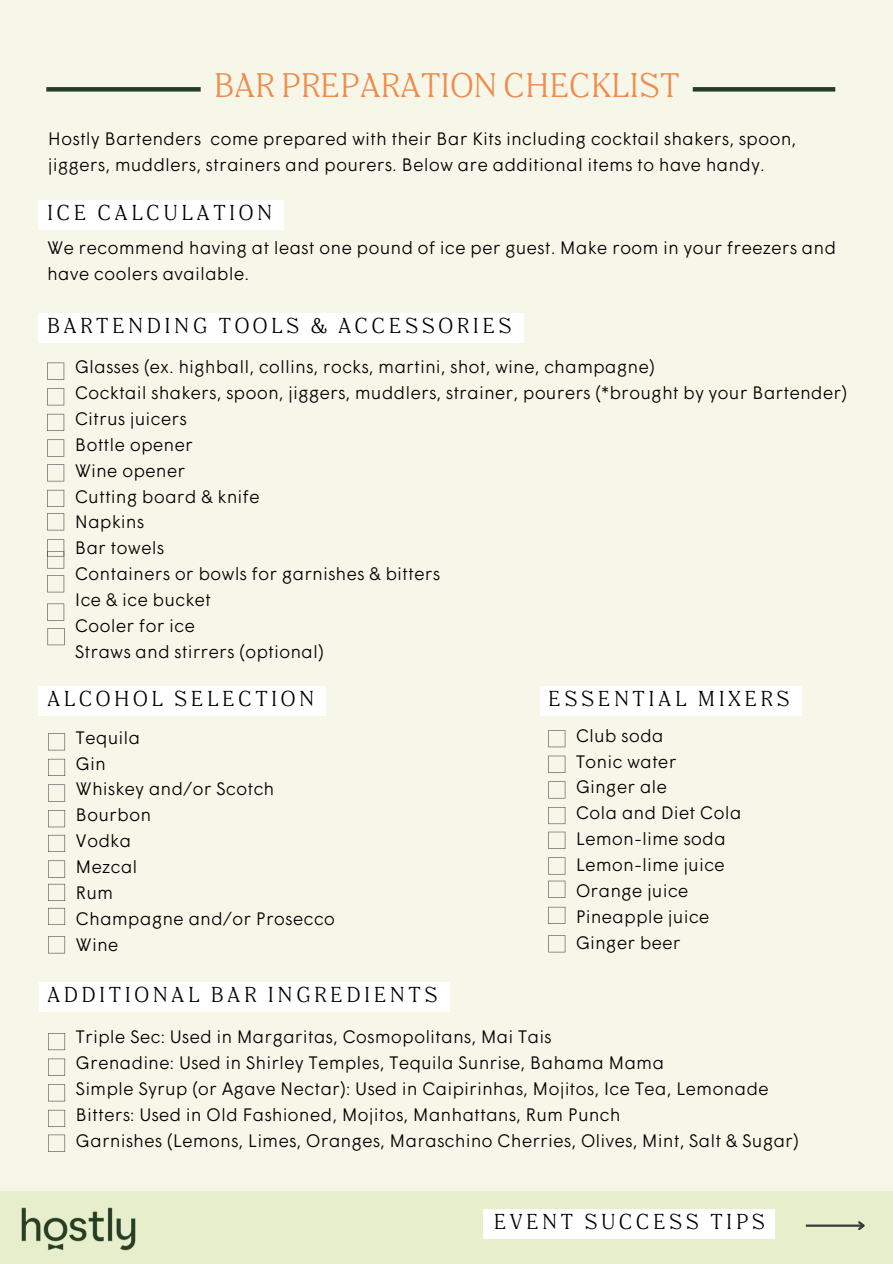
<style>
.page{position:relative;width:893px;height:1264px;background:#fff}
.page>*{position:absolute;margin:0;border:0;box-sizing:border-box;transform-origin:0 0}
.t1{font:33.15px "Nib Pro";color:#f18b49}
.t2{font:21px "Nib Pro";letter-spacing:.17em;color:#000}
.t3{font:300 18px/25.8px "Wigrum";color:#000}
</style>
<div class="page">
<div style="left:0;top:0;width:892px;height:1263px;background:#f6f6e9"></div>
<div style="left:39px;top:313px;width:484px;height:30px;background:#fff"></div>
<svg style="left:47px;top:362px;width:17px;height:18px"></svg>
<svg style="left:47px;top:388px;width:17px;height:17px"></svg>
<svg style="left:47px;top:414px;width:17px;height:17px"></svg>
<svg style="left:47px;top:439px;width:17px;height:17px"></svg>
<svg style="left:47px;top:464px;width:17px;height:17px"></svg>
<svg style="left:47px;top:490px;width:17px;height:17px"></svg>
<svg style="left:47px;top:513px;width:17px;height:17px"></svg>
<svg style="left:47px;top:539px;width:17px;height:29px"></svg>
<svg style="left:47px;top:575px;width:17px;height:17px"></svg>
<svg style="left:47px;top:603px;width:17px;height:17px"></svg>
<svg style="left:48px;top:628px;width:17px;height:17px"></svg>
<div style="left:39px;top:686px;width:287px;height:30px;background:#fff"></div>
<svg style="left:48px;top:733px;width:17px;height:17px"></svg>
<svg style="left:48px;top:759px;width:17px;height:17px"></svg>
<svg style="left:48px;top:784px;width:17px;height:17px"></svg>
<svg style="left:48px;top:810px;width:17px;height:17px"></svg>
<svg style="left:48px;top:834px;width:17px;height:18px"></svg>
<svg style="left:48px;top:860px;width:17px;height:17px"></svg>
<svg style="left:48px;top:883px;width:17px;height:18px"></svg>
<svg style="left:48px;top:907px;width:17px;height:18px"></svg>
<svg style="left:48px;top:936px;width:17px;height:17px"></svg>
<div style="left:539px;top:686px;width:262px;height:30px;background:#fff"></div>
<svg style="left:548px;top:730px;width:17px;height:17px"></svg>
<svg style="left:548px;top:755px;width:17px;height:17px"></svg>
<svg style="left:548px;top:781px;width:17px;height:17px"></svg>
<svg style="left:548px;top:807px;width:17px;height:17px"></svg>
<svg style="left:548px;top:831px;width:17px;height:17px"></svg>
<svg style="left:548px;top:857px;width:17px;height:17px"></svg>
<svg style="left:548px;top:880px;width:17px;height:17px"></svg>
<svg style="left:548px;top:906px;width:17px;height:18px"></svg>
<svg style="left:548px;top:935px;width:17px;height:17px"></svg>
<div style="left:39px;top:982px;width:410px;height:30px;background:#fff"></div>
<svg style="left:48px;top:1033px;width:17px;height:17px"></svg>
<svg style="left:48px;top:1058px;width:17px;height:17px"></svg>
<svg style="left:48px;top:1084px;width:17px;height:17px"></svg>
<svg style="left:48px;top:1109px;width:17px;height:17px"></svg>
<svg style="left:48px;top:1134px;width:17px;height:17px"></svg>
<div style="left:0;top:1190px;width:892px;height:73px;background:#e7eecb"></div>
<hr style="left:805px;top:1224px;width:58px;height:2px;background:#393939">
<svg style="left:855px;top:1221px;width:10px;height:9px"></svg>
<div style="left:483px;top:1208px;width:292px;height:30px;background:#fff"></div>
<img style="left:21px;top:1207px;width:115px;height:44px">
<div style="left:46px;top:87px;width:789px;height:5px;background:#273e24"></div>
<div style="left:201px;top:66px;width:491px;height:46px;background:#f6f6e9;border-radius:11px"></div>
<div style="left:39px;top:200px;width:245px;height:29px;background:#fff"></div>
<p class="t1" style="left:214px;top:71px;width:467px">BAR PREPARATION CHECKLIST</p>
<h2 class="t3" style="left:48px;top:128px;width:749px">Hostly Bartenders come prepared with their Bar Kits including cocktail shakers, spoon, jiggers, muddlers, strainers and pourers. Below are additional items to have handy.</h2>
<p class="t2" style="left:47px;top:203px;width:227px">ICE CALCULATION</p>
<h1 class="t3" style="left:47px;top:236px;width:790px">We recommend having at least one pound of ice per guest. Make room in your freezers and have coolers available.</h1>
<p class="t2" style="left:47px;top:317px;width:466px">BARTENDING TOOLS &amp; ACCESSORIES</p>
<h2 class="t3" style="left:75px;top:356px;width:581px">Glasses (ex. highball, collins, rocks, martini, shot, wine, champagne)</h2>
<p class="t3" style="left:75px;top:381px;width:774px">Cocktail shakers, spoon, jiggers, muddlers, strainer, pourers (*brought by your Bartender)</p>
<h2 class="t3" style="left:75px;top:407px;width:114px">Citrus juicers</h2>
<p class="t3" style="left:75px;top:433px;width:120px">Bottle opener</p>
<p class="t3" style="left:75px;top:459px;width:112px">Wine opener</p>
<p class="t3" style="left:75px;top:485px;width:186px">Cutting board &amp; knife</p>
<p class="t3" style="left:75px;top:511px;width:71px">Napkins</p>
<p class="t3" style="left:75px;top:537px;width:91px">Bar towels</p>
<p class="t3" style="left:75px;top:563px;width:367px">Containers or bowls for garnishes &amp; bitters</p>
<p class="t3" style="left:75px;top:588px;width:138px">Ice &amp; ice bucket</p>
<p class="t3" style="left:75px;top:614px;width:122px">Cooler for ice</p>
<p class="t3" style="left:75px;top:640px;width:251px">Straws and stirrers (optional)</p>
<p class="t2" style="left:47px;top:690px;width:269px">ALCOHOL SELECTION</p>
<p class="t3" style="left:76px;top:726px;width:66px">Tequila</p>
<p class="t3" style="left:76px;top:752px;width:32px">Gin</p>
<h2 class="t3" style="left:76px;top:778px;width:200px">Whiskey and/or Scotch</h2>
<h2 class="t3" style="left:76px;top:804px;width:77px">Bourbon</h2>
<p class="t3" style="left:76px;top:829px;width:57px">Vodka</p>
<p class="t3" style="left:76px;top:855px;width:63px">Mezcal</p>
<p class="t3" style="left:76px;top:881px;width:39px">Rum</p>
<p class="t3" style="left:76px;top:907px;width:261px">Champagne and/or Prosecco</p>
<p class="t3" style="left:76px;top:933px;width:44px">Wine</p>
<p class="t2" style="left:548px;top:690px;width:243px">ESSENTIAL MIXERS</p>
<p class="t3" style="left:575px;top:724px;width:90px">Club soda</p>
<p class="t3" style="left:575px;top:750px;width:102px">Tonic water</p>
<p class="t3" style="left:575px;top:776px;width:93px">Ginger ale</p>
<p class="t3" style="left:575px;top:801px;width:167px">Cola and Diet Cola</p>
<p class="t3" style="left:575px;top:827px;width:152px">Lemon-lime soda</p>
<p class="t3" style="left:575px;top:853px;width:151px">Lemon-lime juice</p>
<p class="t3" style="left:575px;top:879px;width:114px">Orange juice</p>
<p class="t3" style="left:575px;top:905px;width:135px">Pineapple juice</p>
<p class="t3" style="left:575px;top:931px;width:107px">Ginger beer</p>
<p class="t2" style="left:47px;top:986px;width:392px">ADDITIONAL BAR INGREDIENTS</p>
<p class="t3" style="left:76px;top:1026px;width:477px">Triple Sec: Used in Margaritas, Cosmopolitans, Mai Tais</p>
<p class="t3" style="left:76px;top:1051px;width:590px">Grenadine: Used in Shirley Temples, Tequila Sunrise, Bahama Mama</p>
<h2 class="t3" style="left:76px;top:1077px;width:694px">Simple Syrup (or Agave Nectar): Used in Caipirinhas, Mojitos, Ice Tea, Lemonade</h2>
<p class="t3" style="left:76px;top:1103px;width:546px">Bitters: Used in Old Fashioned, Mojitos, Manhattans, Rum Punch</p>
<p class="t3" style="left:76px;top:1129px;width:724px">Garnishes (Lemons, Limes, Oranges, Maraschino Cherries, Olives, Mint, Salt &amp; Sugar)</p>
<p class="t2" style="left:493px;top:1212px;width:273px">EVENT SUCCESS TIPS</p>
</div>
